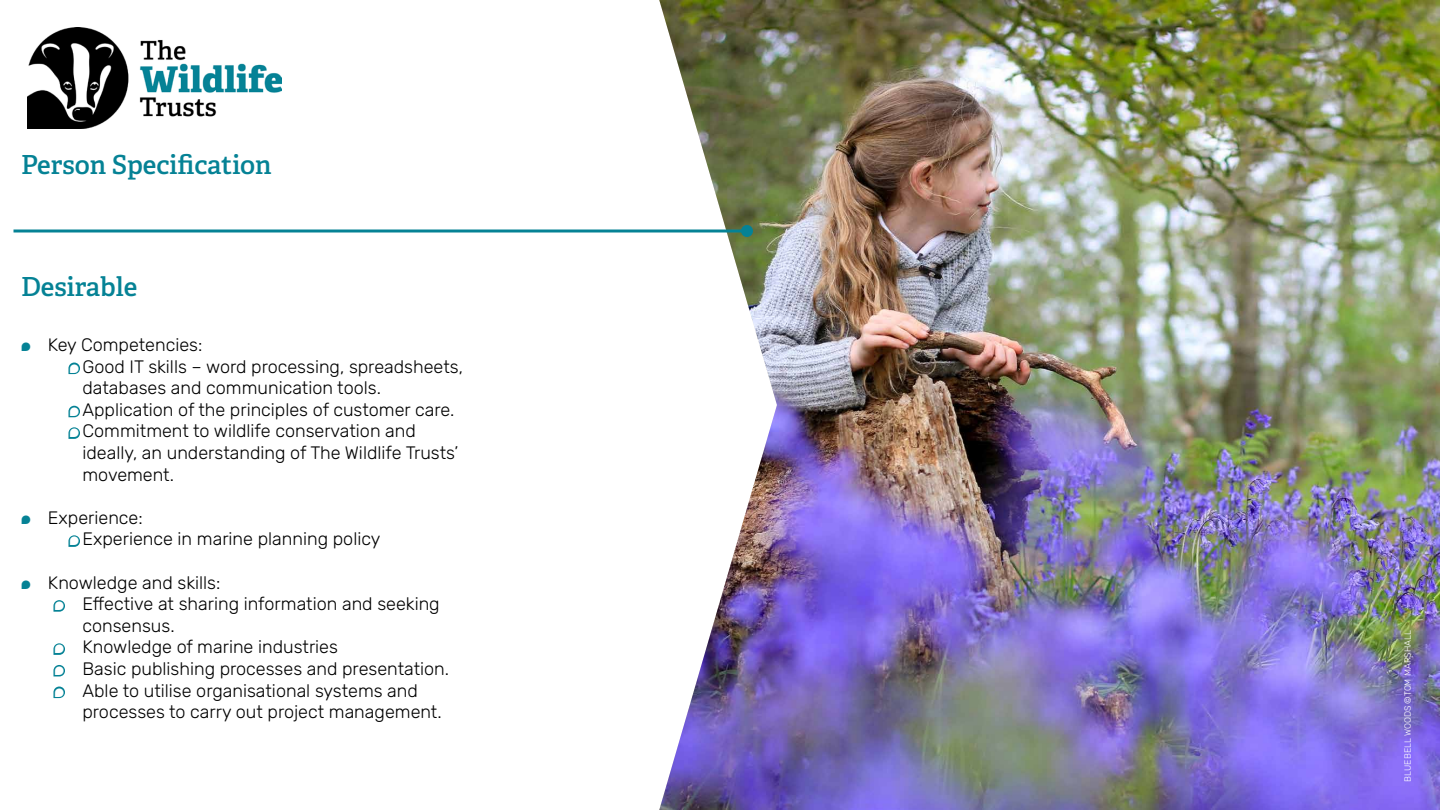
<style>
.page{position:relative;width:1440px;height:810px;background:#fff}
.page>*{position:absolute;margin:0;border:0;box-sizing:border-box;transform-origin:0 0}
.t1{font:600 26.25px "Adelle";color:#058295}
.t2{font:300 18px/21.6px "Rubik";color:#000}
.t3{font:300 9px "Rubik";color:#fff}
.s1{color:#058295}
</style>
<div class="page">
<img style="left:659px;top:0;width:781px;height:810px">
<img style="left:27px;top:27px;width:254px;height:101px">
<hr style="left:14px;top:230px;width:733px;height:2px;background:#058295">
<div style="left:741px;top:225px;width:12px;height:12px;background:#058295;border-radius:50%"></div>
<h1 class="t1" style="left:21px;top:146px;width:252px">Person Specification</h1>
<h1 class="t1" style="left:21px;top:268px;width:118px">Desirable</h1>
<p class="t2" style="left:21px;top:334px;width:183px"><span class="s1">•</span> Key Competencies:</p>
<p class="t2" style="left:82px;top:356px;width:382px;text-indent:-14px"><span class="s1">•</span>Good IT skills – word processing, spreadsheets, databases and communication tools.</p>
<p class="t2" style="left:69px;top:399px;width:387px"><span class="s1">•</span>Application of the principles of customer care.</p>
<p class="t2" style="left:82px;top:421px;width:377px;text-indent:-14px"><span class="s1">•</span>Commitment to wildlife conservation and ideally, an understanding of The Wildlife Trusts’ movement.</p>
<p class="t2" style="left:21px;top:507px;width:123px"><span class="s1">•</span> Experience:</p>
<p class="t2" style="left:69px;top:529px;width:313px"><span class="s1">•</span>Experience in marine planning policy</p>
<p class="t2" style="left:21px;top:572px;width:201px"><span class="s1">•</span> Knowledge and skills:</p>
<p class="t2" style="left:82px;top:594px;width:359px;text-indent:-28px"><span class="s1">•</span> Effective at sharing information and seeking consensus.</p>
<p class="t2" style="left:54px;top:637px;width:286px"><span class="s1">•</span> Knowledge of marine industries</p>
<p class="t2" style="left:54px;top:658px;width:397px"><span class="s1">•</span> Basic publishing processes and presentation.</p>
<p class="t2" style="left:82px;top:680px;width:361px;text-indent:-28px"><span class="s1">•</span> Able to utilise organisational systems and processes to carry out project management.</p>
<p class="t3" style="left:1403px;top:782px;width:153px;rotate:-90deg">BLUEBELL WOODS ©TOM MARSHALL</p>
</div>
